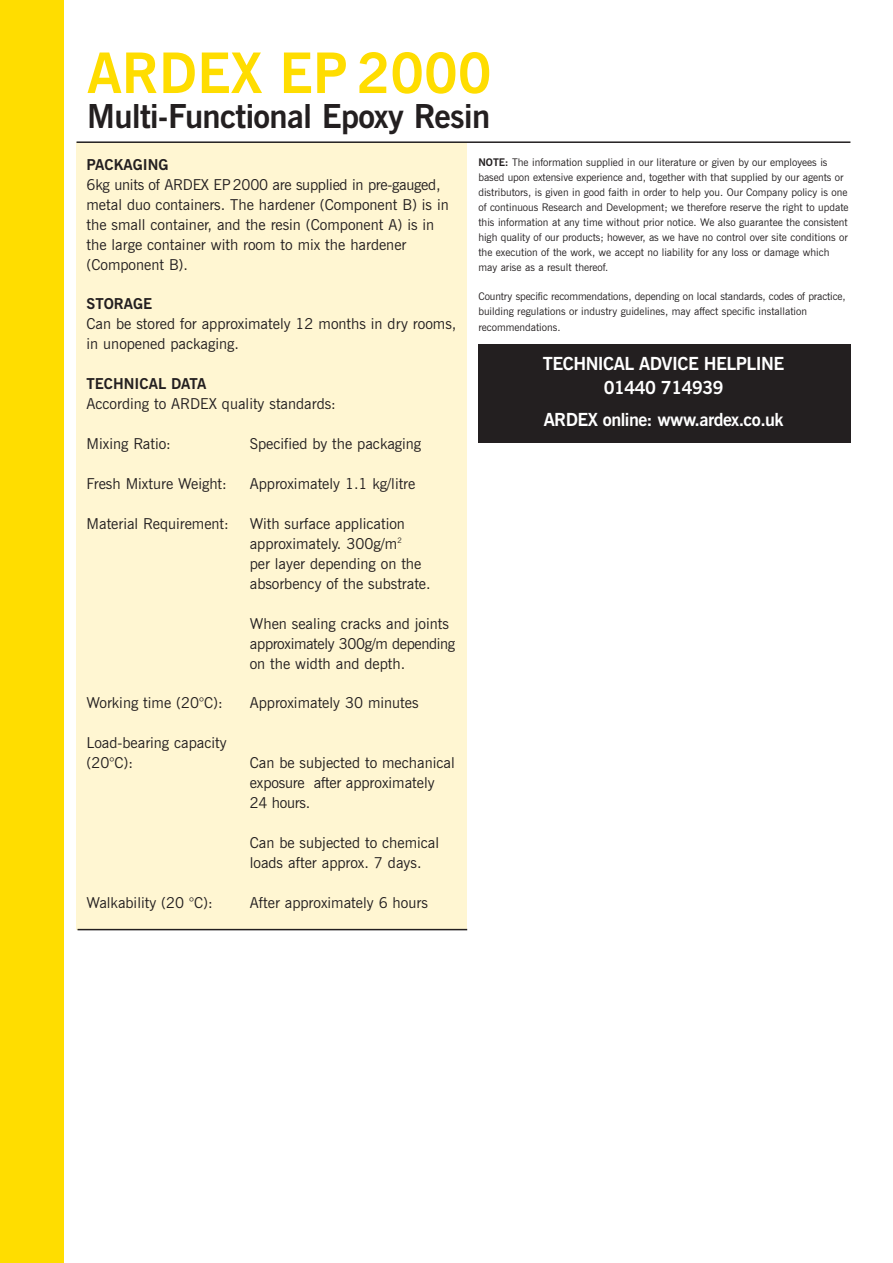
<style>
.page{position:relative;width:893px;height:1263px;background:#fff}
.page>*{position:absolute;margin:0;border:0;box-sizing:border-box;transform-origin:0 0}
.t1{font:700 55.65px "News Gothic BT";color:#fd0}
.t2{font:700 33px "News Gothic BT";letter-spacing:-.02em;color:#231f20}
.t3{font:700 18px/24px "News Gothic BT";letter-spacing:-.03em;color:#fff;text-align:center}
.t4{font:15px/20px "News Gothic BT";color:#231f20}
.t5{font:700 15px "News Gothic BT";color:#231f20}
.t6{font:10.5px/15px "News Gothic BT";color:#231f20}
.s1{font-weight:700}
</style>
<div class="page">
<div style="left:478px;top:344px;width:372px;height:98px;background:#231f20"></div>
<div style="left:77px;top:142px;width:390px;height:787px;background:#fff6d2"></div>
<div style="left:0;top:0;width:64px;height:1263px;background:#fd0"></div>
<hr style="left:77px;top:141px;width:773px;height:2px;background:#231f20">
<hr style="left:78px;top:929px;width:389px;height:1px;background:#231f20">
<h1 class="t1" style="left:87px;top:53px;width:406px">ARDEX EP2000</h1>
<h2 class="t2" style="left:87px;top:104px;width:404px">Multi-Functional Epoxy Resin</h2>
<p class="t5" style="left:87px;top:159px;width:84px">PACKAGING</p>
<p class="t4" style="left:87px;top:176px;width:364px">6kg units of ARDEX EP2000 are supplied in pre-gauged, metal duo containers. The hardener (Component B) is in the small container, and the resin (Component A) is in the large container with room to mix the hardener (Component B).</p>
<p class="t5" style="left:87px;top:298px;width:67px">STORAGE</p>
<p class="t4" style="left:87px;top:315px;width:371px">Can be stored for approximately 12 months in dry rooms, in unopened packaging.</p>
<p class="t5" style="left:87px;top:378px;width:121px">TECHNICAL DATA</p>
<p class="t4" style="left:87px;top:395px;width:251px">According to ARDEX quality standards:</p>
<p class="t4" style="left:87px;top:435px;width:86px">Mixing Ratio:</p>
<p class="t4" style="left:250px;top:435px;width:173px">Specified by the packaging</p>
<p class="t4" style="left:87px;top:475px;width:142px">Fresh Mixture Weight:</p>
<p class="t4" style="left:250px;top:475px;width:167px">Approximately 1.1 kg/litre</p>
<p class="t4" style="left:87px;top:515px;width:144px">Material Requirement:</p>
<p class="t4" style="left:250px;top:515px;width:182px">With surface application approximately. 300g/m<sup>2<br></sup>per layer depending on the absorbency of the substrate.</p>
<p class="t4" style="left:250px;top:615px;width:207px">When sealing cracks and joints approximately 300g/m depending on the width and depth.</p>
<p class="t4" style="left:87px;top:694px;width:138px">Working time (20°C):</p>
<p class="t4" style="left:250px;top:694px;width:170px">Approximately 30 minutes</p>
<p class="t4" style="left:87px;top:734px;width:142px">Load-bearing capacity (20°C):</p>
<p class="t6" style="left:478px;top:156px;width:372px"><span class="s1">NOTE:</span> The information supplied in our literature or given by our employees is based upon extensive experience and, together with that supplied by our agents or distributors, is given in good faith in order to help you. Our Company policy is one of continuous Research and Development; we therefore reserve the right to update this information at any time without prior notice. We also guarantee the consistent high quality of our products; however, as we have no control over site conditions or the execution of the work, we accept no liability for any loss or damage which may arise as a result thereof.</p>
<p class="t6" style="left:478px;top:290px;width:369px">Country specific recommendations, depending on local standards, codes of practice, building regulations or industry guidelines, may affect specific installation</p>
<p class="t6" style="left:478px;top:321px;width:84px">recommendations.</p>
<p class="t3" style="left:543px;top:353px;width:243px">TECHNICAL ADVICE HELPLINE<br>01440 714939</p>
<p class="t3" style="left:544px;top:409px;width:241px">ARDEX online: www.ardex.co.uk</p>
<p class="t4" style="left:250px;top:754px;width:206px">Can be subjected to mechanical exposure after approximately<br>24 hours.</p>
<p class="t4" style="left:250px;top:834px;width:191px">Can be subjected to chemical loads after approx. 7 days.</p>
<p class="t4" style="left:87px;top:894px;width:128px">Walkability (20 °C):</p>
<p class="t4" style="left:250px;top:894px;width:180px">After approximately 6 hours</p>
</div>
